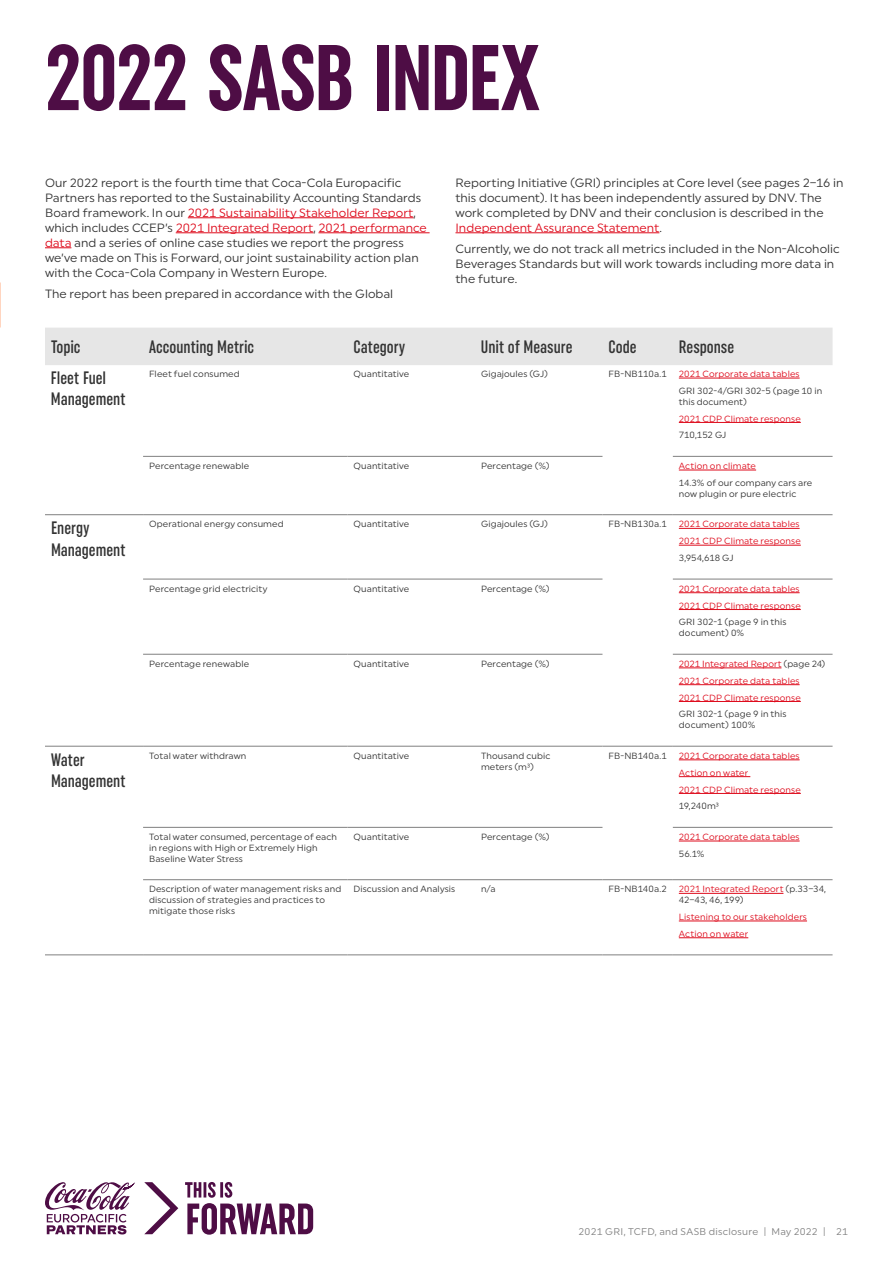
<style>
.page{position:relative;width:893px;height:1263px;background:#fff}
.page>*{position:absolute;margin:0;border:0;box-sizing:border-box;transform-origin:0 0}
.t1{font:700 extra-condensed 93px "Uniform";letter-spacing:-.025em;color:#4e0d45}
.t2{font:500 extra-condensed 18px/21.6px "Uniform";color:#333}
.t3{font:12px/15px "Uniform";color:#333}
.t4{font:9.75px "Uniform";letter-spacing:.025em;color:#808080}
.t5{font:9px/10.8px "Uniform";letter-spacing:.01em;color:#333}
.t6{font:9px/16.8px "Uniform";letter-spacing:.01em;color:#de0b1c}
.s1{color:#de0b1c}
.s2{color:#333}
</style>
<div class="page">
<hr style="left:188px;top:217px;width:226px;height:1px;background:#de0b1c">
<hr style="left:176px;top:232px;width:138px;height:1px;background:#de0b1c">
<hr style="left:318px;top:232px;width:112px;height:1px;background:#de0b1c">
<svg style="left:45px;top:247px;width:26px;height:1px"></svg>
<hr style="left:455px;top:232px;width:204px;height:1px;background:#de0b1c">
<div style="left:45px;top:328px;width:787px;height:37px;background:#e6e6e6"></div>
<hr style="left:143px;top:456px;width:204px;height:1px;background:#808080">
<hr style="left:347px;top:456px;width:128px;height:1px;background:#808080">
<hr style="left:475px;top:456px;width:127px;height:1px;background:#808080">
<hr style="left:673px;top:456px;width:159px;height:1px;background:#808080">
<hr style="left:45px;top:514px;width:98px;height:1px;background:#808080">
<hr style="left:143px;top:514px;width:204px;height:1px;background:#808080">
<hr style="left:347px;top:514px;width:128px;height:1px;background:#808080">
<hr style="left:475px;top:514px;width:127px;height:1px;background:#808080">
<hr style="left:602px;top:514px;width:71px;height:1px;background:#808080">
<hr style="left:673px;top:514px;width:159px;height:1px;background:#808080">
<hr style="left:143px;top:579px;width:204px;height:1px;background:#808080">
<hr style="left:347px;top:579px;width:128px;height:1px;background:#808080">
<hr style="left:475px;top:579px;width:127px;height:1px;background:#808080">
<hr style="left:673px;top:579px;width:159px;height:1px;background:#808080">
<hr style="left:143px;top:654px;width:204px;height:1px;background:#808080">
<hr style="left:347px;top:654px;width:128px;height:1px;background:#808080">
<hr style="left:475px;top:654px;width:127px;height:1px;background:#808080">
<hr style="left:673px;top:654px;width:159px;height:1px;background:#808080">
<hr style="left:45px;top:746px;width:98px;height:1px;background:#808080">
<hr style="left:143px;top:746px;width:204px;height:1px;background:#808080">
<hr style="left:347px;top:746px;width:128px;height:1px;background:#808080">
<hr style="left:475px;top:746px;width:127px;height:1px;background:#808080">
<hr style="left:602px;top:746px;width:71px;height:1px;background:#808080">
<hr style="left:673px;top:746px;width:159px;height:1px;background:#808080">
<hr style="left:143px;top:827px;width:204px;height:1px;background:#808080">
<hr style="left:347px;top:827px;width:128px;height:1px;background:#808080">
<hr style="left:475px;top:827px;width:127px;height:1px;background:#808080">
<hr style="left:673px;top:827px;width:159px;height:1px;background:#808080">
<hr style="left:143px;top:879px;width:204px;height:1px;background:#808080">
<hr style="left:347px;top:879px;width:128px;height:1px;background:#808080">
<hr style="left:475px;top:879px;width:127px;height:1px;background:#808080">
<hr style="left:673px;top:879px;width:159px;height:1px;background:#808080">
<hr style="left:45px;top:954px;width:98px;height:1px;background:#808080">
<hr style="left:143px;top:954px;width:204px;height:1px;background:#808080">
<hr style="left:347px;top:954px;width:128px;height:1px;background:#808080">
<hr style="left:475px;top:954px;width:127px;height:1px;background:#808080">
<hr style="left:602px;top:954px;width:71px;height:1px;background:#808080">
<hr style="left:673px;top:954px;width:159px;height:1px;background:#808080">
<hr style="left:602px;top:879px;width:71px;height:1px;background:#808080">
<hr style="left:679px;top:378px;width:121px;height:1px;background:#de0b1c">
<hr style="left:679px;top:422px;width:122px;height:1px;background:#de0b1c">
<hr style="left:679px;top:470px;width:77px;height:1px;background:#de0b1c">
<hr style="left:679px;top:528px;width:121px;height:1px;background:#de0b1c">
<hr style="left:679px;top:545px;width:122px;height:1px;background:#de0b1c">
<hr style="left:679px;top:592px;width:121px;height:1px;background:#de0b1c">
<hr style="left:679px;top:609px;width:122px;height:1px;background:#de0b1c">
<hr style="left:679px;top:668px;width:102px;height:1px;background:#de0b1c">
<hr style="left:679px;top:684px;width:121px;height:1px;background:#de0b1c">
<hr style="left:679px;top:701px;width:122px;height:1px;background:#de0b1c">
<hr style="left:679px;top:759px;width:121px;height:1px;background:#de0b1c">
<hr style="left:679px;top:776px;width:71px;height:1px;background:#de0b1c">
<hr style="left:679px;top:793px;width:122px;height:1px;background:#de0b1c">
<hr style="left:679px;top:841px;width:121px;height:1px;background:#de0b1c">
<hr style="left:679px;top:893px;width:104px;height:1px;background:#de0b1c">
<hr style="left:679px;top:921px;width:128px;height:1px;background:#de0b1c">
<hr style="left:679px;top:937px;width:69px;height:1px;background:#de0b1c">
<svg style="left:45px;top:1182px;width:133px;height:52px"></svg>
<svg style="left:185px;top:1182px;width:128px;height:53px"></svg>
<h1 class="t1" style="left:44px;top:25px;width:496px">2022 SASB INDEX</h1>
<p class="t3" style="left:45px;top:175px;width:383px">Our 2022 report is the fourth time that Coca-Cola Europacific Partners has reported to the Sustainability Accounting Standards Board framework. In our <span class="s1">2021 Sustainability Stakeholder Report</span>, which includes CCEP’s <span class="s1">2021 Integrated Report</span>, <span class="s1">2021 performance data</span> and a series of online case studies we report the progress we’ve made on This is Forward, our joint sustainability action plan with the Coca-Cola Company in Western Europe.</p>
<h3 class="t3" style="left:45px;top:286px;width:350px">The report has been prepared in accordance with the Global</h3>
<h3 class="t3" style="left:455px;top:175px;width:389px">Reporting Initiative (GRI) principles at Core level (see pages 2–16 in this document). It has been independently assured by DNV. The work completed by DNV and their conclusion is described in the <span class="s1">Independent Assurance Statement</span>.</h3>
<h3 class="t3" style="left:455px;top:241px;width:386px">Currently, we do not track all metrics included in the Non-Alcoholic<br>Beverages Standards but will work towards including more data in the future.</h3>
<h2 class="t2" style="left:51px;top:336px;width:31px">Topic</h2>
<h2 class="t2" style="left:149px;top:336px;width:107px">Accounting Metric</h2>
<h2 class="t2" style="left:353px;top:336px;width:53px">Category</h2>
<h2 class="t2" style="left:481px;top:336px;width:93px">Unit of Measure</h2>
<h2 class="t2" style="left:608px;top:336px;width:30px">Code</h2>
<h2 class="t2" style="left:679px;top:336px;width:57px">Response</h2>
<h2 class="t2" style="left:51px;top:367px;width:76px">Fleet Fuel<br>Management</h2>
<p class="t5" style="left:149px;top:368px;width:92px">Fleet fuel consumed</p>
<p class="t5" style="left:353px;top:368px;width:57px">Quantitative</p>
<p class="t5" style="left:481px;top:368px;width:68px">Gigajoules (GJ)</p>
<p class="t5" style="left:608px;top:368px;width:60px">FB-NB110a.1</p>
<p class="t6" style="left:679px;top:365px;width:122px">2021 Corporate data tables</p>
<p class="t5" style="left:679px;top:385px;width:145px">GRI 302-4/GRI 302-5 (page 10 in this document)</p>
<p class="t6" style="left:679px;top:410px;width:123px">2021 CDP Climate response</p>
<p class="t5" style="left:679px;top:430px;width:49px">710,152 GJ</p>
<p class="t5" style="left:149px;top:460px;width:102px">Percentage renewable</p>
<p class="t5" style="left:353px;top:460px;width:57px">Quantitative</p>
<p class="t5" style="left:481px;top:460px;width:70px">Percentage (%)</p>
<p class="t6" style="left:679px;top:457px;width:79px">Action on climate</p>
<p class="t5" style="left:679px;top:477px;width:135px">14.3% of our company cars are now plugin or pure electric</p>
<h2 class="t2" style="left:51px;top:517px;width:76px">Energy<br>Management</h2>
<p class="t5" style="left:149px;top:519px;width:136px">Operational energy consumed</p>
<p class="t5" style="left:353px;top:519px;width:57px">Quantitative</p>
<p class="t5" style="left:481px;top:519px;width:68px">Gigajoules (GJ)</p>
<p class="t5" style="left:608px;top:519px;width:60px">FB-NB130a.1</p>
<p class="t6" style="left:679px;top:516px;width:123px">2021 Corporate data tables<br>2021 CDP Climate response</p>
<p class="t5" style="left:679px;top:552px;width:56px">3,954,618 GJ</p>
<p class="t5" style="left:149px;top:583px;width:120px">Percentage grid electricity</p>
<p class="t5" style="left:353px;top:583px;width:57px">Quantitative</p>
<p class="t5" style="left:481px;top:583px;width:70px">Percentage (%)</p>
<p class="t6" style="left:679px;top:580px;width:123px">2021 Corporate data tables<br>2021 CDP Climate response</p>
<p class="t5" style="left:679px;top:617px;width:109px">GRI 302-1 (page 9 in this document) 0%</p>
<p class="t5" style="left:149px;top:658px;width:102px">Percentage renewable</p>
<p class="t5" style="left:353px;top:658px;width:57px">Quantitative</p>
<p class="t5" style="left:481px;top:658px;width:70px">Percentage (%)</p>
<p class="t6" style="left:679px;top:655px;width:148px">2021 Integrated Report <span class="s2">(page 24)<br></span>2021 Corporate data tables<br>2021 CDP Climate response</p>
<p class="t5" style="left:679px;top:709px;width:109px">GRI 302-1 (page 9 in this document) 100%</p>
<h2 class="t2" style="left:51px;top:748px;width:76px">Water<br>Management</h2>
<p class="t5" style="left:149px;top:750px;width:99px">Total water withdrawn</p>
<p class="t5" style="left:353px;top:750px;width:57px">Quantitative</p>
<p class="t5" style="left:481px;top:750px;width:71px">Thousand cubic meters (m³)</p>
<p class="t5" style="left:608px;top:750px;width:60px">FB-NB140a.1</p>
<p class="t6" style="left:679px;top:747px;width:123px">2021 Corporate data tables<br>Action on water<br>2021 CDP Climate response</p>
<p class="t5" style="left:679px;top:801px;width:42px">19,240m³</p>
<p class="t5" style="left:149px;top:831px;width:189px">Total water consumed, percentage of each in regions with High or Extremely High<br>Baseline Water Stress</p>
<p class="t5" style="left:353px;top:831px;width:57px">Quantitative</p>
<p class="t5" style="left:481px;top:831px;width:70px">Percentage (%)</p>
<p class="t6" style="left:679px;top:828px;width:122px">2021 Corporate data tables</p>
<p class="t5" style="left:679px;top:848px;width:27px">56.1%</p>
<p class="t5" style="left:149px;top:884px;width:194px">Description of water management risks and discussion of strategies and practices to mitigate those risks</p>
<p class="t5" style="left:353px;top:884px;width:103px">Discussion and Analysis</p>
<p class="t5" style="left:481px;top:884px;width:16px">n/a</p>
<p class="t5" style="left:608px;top:884px;width:60px">FB-NB140a.2</p>
<p class="t5" style="left:679px;top:884px;width:149px"><span class="s1">2021 Integrated Report</span> (p.33–34,<br>42–43, 46, 199)</p>
<p class="t6" style="left:679px;top:908px;width:130px">Listening to our stakeholders<br>Action on water</p>
<p class="t4" style="left:579px;top:1225px;width:271px">2021 GRI, TCFD, and SASB disclosure | May 2022 | 21</p>
</div>
